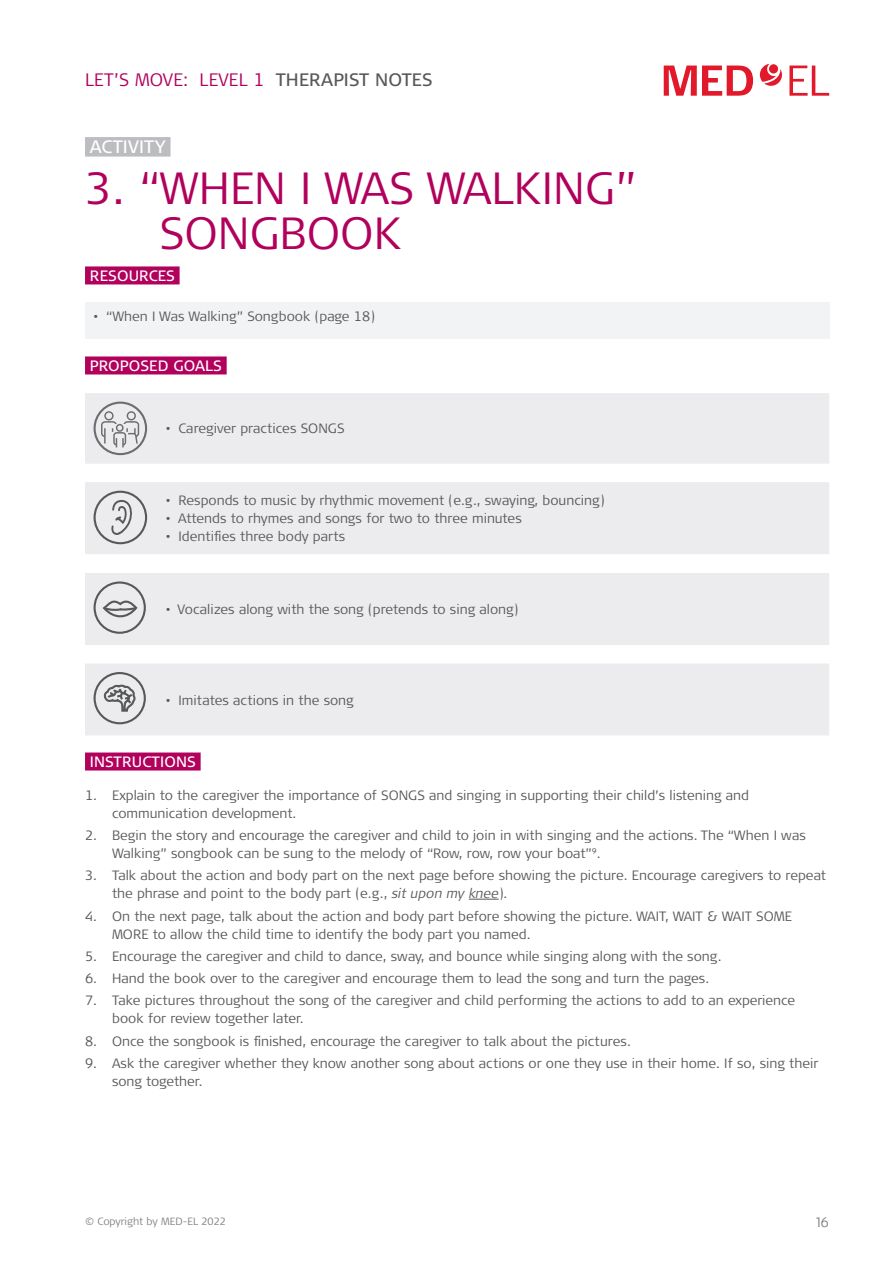
<style>
.page{position:relative;width:893px;height:1263px;background:#fff}
.page>*{position:absolute;margin:0;border:0;box-sizing:border-box;transform-origin:0 0}
.Body_table{font:300 45px/45px "Signa Pro";color:#b1015c}
.Body_table-2{font:300 18px "Signa Pro";letter-spacing:.01em;color:#b1015c}
.Body_table-3{font:18px "Signa Pro";letter-spacing:.01em;color:#fff}
.Body_table-4{font:15px "Signa Pro";letter-spacing:.01em;color:#fff}
.t1{font:300 13.5px/18px "Signa Pro";color:#57585a}
.t2{font:300 13.5px "Signa Pro";color:#808285}
.t3{font:300 10.5px "Signa Pro";color:#808285}
.s1{font-weight:400;color:#57585a}
.s2{font-style:italic}
</style>
<div class="page">
<div style="left:85px;top:303px;width:744px;height:36px;background:#f2f3f4"></div>
<svg style="left:85px;top:393px;width:744px;height:342px;fill:#ececee"></svg>
<svg style="left:94px;top:402px;width:53px;height:53px;background:#cdcdd0"></svg>
<div style="left:94px;top:491px;width:53px;height:53px;border:2px solid #57585a;border-radius:50%"></div>
<svg style="left:111px;top:500px;width:22px;height:35px"></svg>
<div style="left:94px;top:581px;width:52px;height:53px;border:2px solid #57585a;border-radius:50%"></div>
<svg style="left:101px;top:598px;width:38px;height:21px"></svg>
<div style="left:94px;top:672px;width:52px;height:52px;border:2px solid #57585a;border-radius:50%"></div>
<svg style="left:102px;top:671px;width:35px;height:42px"></svg>
<div style="left:85px;top:356px;width:142px;height:18px;background:#b1015c"></div>
<div style="left:85px;top:266px;width:95px;height:18px;background:#b1015c"></div>
<div style="left:85px;top:752px;width:116px;height:18px;background:#b1015c"></div>
<hr style="left:469px;top:899px;width:30px;height:1px;background:#57585a">
<div style="left:85px;top:137px;width:86px;height:20px;background:#bcbdc0"></div>
<svg style="left:760px;top:64px;width:22px;height:22px"></svg>
<div style="left:769px;top:64px;width:9px;height:10px;background:#e2192b;border-radius:50%"></div>
<svg style="left:789px;top:66px;width:40px;height:30px"></svg>
<svg style="left:664px;top:65px;width:89px;height:31px"></svg>
<p class="Body_table-2" style="left:85px;top:68px;width:349px">LET’S MOVE: LEVEL 1 <span class="s1">THERAPIST NOTES</span></p>
<p class="Body_table-3" style="left:90px;top:135px;width:77px">ACTIVITY</p>
<p class="Body_table" style="left:160px;top:164px;width:479px;text-indent:-75px">3. “WHEN I WAS WALKING”<br>SONGBOOK</p>
<p class="Body_table-4" style="left:90px;top:266px;width:86px">RESOURCES</p>
<p class="t1" style="left:94px;top:307px;width:283px">• “When I Was Walking” Songbook (page 18)</p>
<p class="Body_table-4" style="left:90px;top:356px;width:134px">PROPOSED GOALS</p>
<p class="t1" style="left:166px;top:419px;width:180px">• Caregiver practices SONGS</p>
<p class="t1" style="left:166px;top:491px;width:440px">• Responds to music by rhythmic movement (e.g., swaying, bouncing)</p>
<p class="t1" style="left:166px;top:509px;width:358px">• Attends to rhymes and songs for two to three minutes</p>
<p class="t1" style="left:166px;top:527px;width:181px">• Identifies three body parts</p>
<p class="t1" style="left:166px;top:600px;width:354px">• Vocalizes along with the song (pretends to sing along)</p>
<p class="t1" style="left:166px;top:690px;width:189px">• Imitates actions in the song</p>
<p class="Body_table-4" style="left:90px;top:752px;width:107px">INSTRUCTIONS</p>
<p class="t1" style="left:112px;top:785px;width:638px;text-indent:-27px">1. Explain to the caregiver the importance of SONGS and singing in supporting their child’s listening and communication development.</p>
<p class="t1" style="left:112px;top:826px;width:695px;text-indent:-27px">2. Begin the story and encourage the caregiver and child to join in with singing and the actions. The “When I was<br>Walking” songbook can be sung to the melody of “Row, row, row your boat”9.</p>
<p class="t1" style="left:112px;top:866px;width:716px;text-indent:-27px">3. Talk about the action and body part on the next page before showing the picture. Encourage caregivers to repeat the phrase and point to the body part (e.g., <span class="s2">sit upon my knee</span>).</p>
<p class="t1" style="left:112px;top:906px;width:681px;text-indent:-27px">4. On the next page, talk about the action and body part before showing the picture. WAIT, WAIT &amp; WAIT SOME<br>MORE to allow the child time to identify the body part you named.</p>
<p class="t1" style="left:85px;top:946px;width:638px">5. Encourage the caregiver and child to dance, sway, and bounce while singing along with the song.</p>
<p class="t1" style="left:85px;top:969px;width:626px">6. Hand the book over to the caregiver and encourage them to lead the song and turn the pages.</p>
<p class="t1" style="left:112px;top:991px;width:685px;text-indent:-27px">7. Take pictures throughout the song of the caregiver and child performing the actions to add to an experience book for review together later.</p>
<p class="t1" style="left:85px;top:1031px;width:547px">8. Once the songbook is finished, encourage the caregiver to talk about the pictures.</p>
<p class="t1" style="left:112px;top:1053px;width:708px;text-indent:-27px">9. Ask the caregiver whether they know another song about actions or one they use in their home. If so, sing their song together.</p>
<p class="t3" style="left:85px;top:1214px;width:142px">© Copyright by MED-EL 2022</p>
<p class="t2" style="left:816px;top:1212px;width:15px">16</p>
</div>
